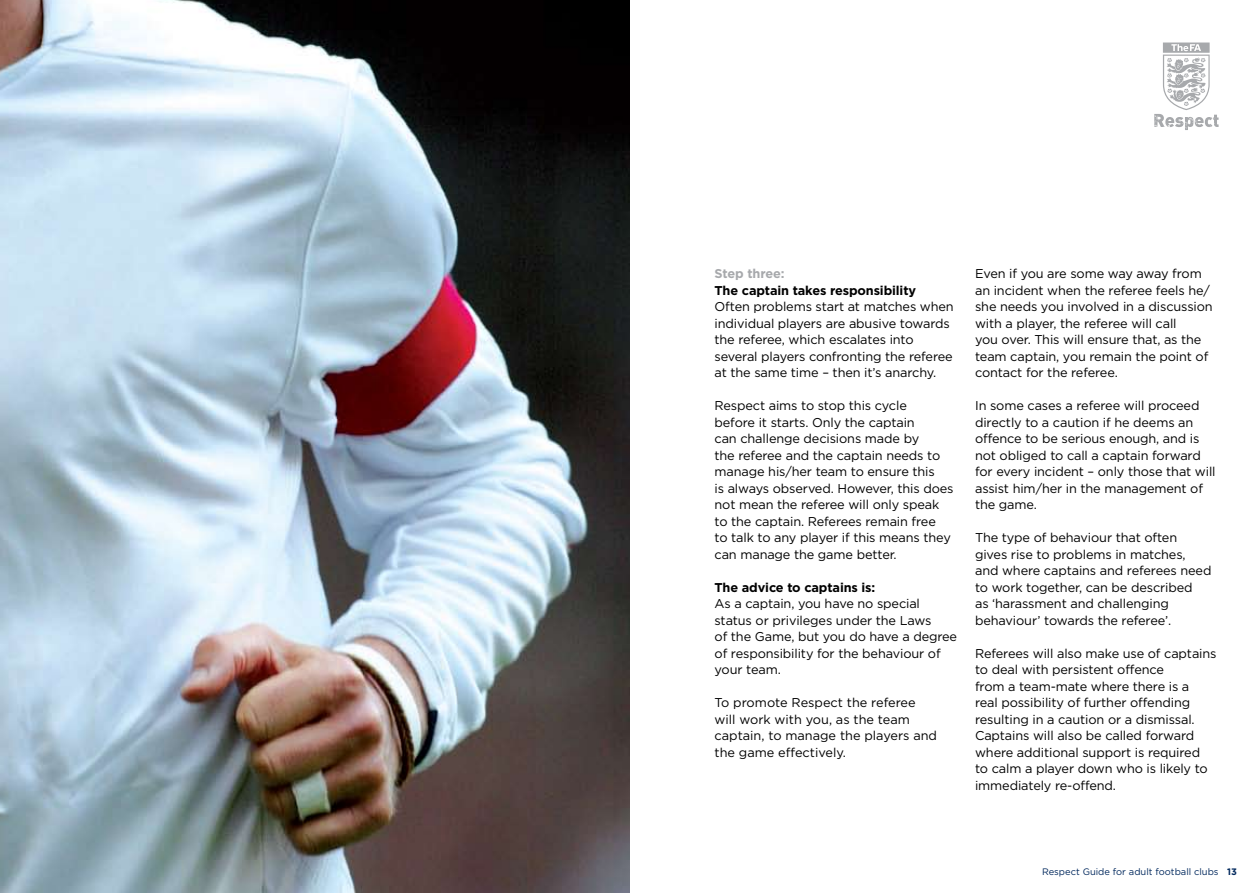
<style>
.page{position:relative;width:1259px;height:893px;background:#fff}
.page>*{position:absolute;margin:0;border:0;box-sizing:border-box;transform-origin:0 0}
.t1{font:12.75px/16.5px "Gotham";letter-spacing:-.01em;color:#000}
.t2{font:700 12.75px "Gotham";letter-spacing:-.01em;color:#000}
.t3{font:700 12.75px "Gotham";letter-spacing:-.01em;color:#a7a9ac}
.t4{font:9.3px "Gotham";color:#00285d}
.s1{font-weight:700}
</style>
<div class="page">
<svg style="left:1154px;top:43px;width:64px;height:87px"></svg>
<img style="left:0;top:0;width:630px;height:893px">
<p class="t3" style="left:714px;top:266px;width:71px">Step three:</p>
<p class="t2" style="left:714px;top:282px;width:203px">The captain takes responsibility</p>
<p class="t1" style="left:714px;top:298px;width:241px">Often problems start at matches when individual players are abusive towards the referee, which escalates into several players confronting the referee at the same time – then it’s anarchy.</p>
<p class="t1" style="left:714px;top:397px;width:240px">Respect aims to stop this cycle<br>before it starts. Only the captain<br>can challenge decisions made by<br>the referee and the captain needs to manage his/her team to ensure this<br>is always observed. However, this does not mean the referee will only speak to the captain. Referees remain free<br>to talk to any player if this means they can manage the game better.</p>
<p class="t2" style="left:714px;top:579px;width:162px">The advice to captains is:</p>
<p class="t1" style="left:714px;top:595px;width:244px">As a captain, you have no special status or privileges under the Laws<br>of the Game, but you do have a degree of responsibility for the behaviour of your team.</p>
<p class="t1" style="left:714px;top:694px;width:224px">To promote Respect the referee will work with you, as the team captain, to manage the players and the game effectively.</p>
<p class="t1" style="left:975px;top:265px;width:239px">Even if you are some way away from an incident when the referee feels he/ she needs you involved in a discussion with a player, the referee will call<br>you over. This will ensure that, as the team captain, you remain the point of contact for the referee.</p>
<p class="t1" style="left:975px;top:397px;width:242px">In some cases a referee will proceed directly to a caution if he deems an offence to be serious enough, and is not obliged to call a captain forward for every incident – only those that will assist him/her in the management of the game.</p>
<p class="t1" style="left:975px;top:529px;width:238px">The type of behaviour that often gives rise to problems in matches, and where captains and referees need to work together, can be described<br>as ‘harassment and challenging behaviour’ towards the referee’.</p>
<p class="t1" style="left:975px;top:645px;width:243px">Referees will also make use of captains to deal with persistent offence<br>from a team-mate where there is a<br>real possibility of further offending resulting in a caution or a dismissal.<br>Captains will also be called forward where additional support is required<br>to calm a player down who is likely to immediately re-offend.</p>
<p class="t4" style="left:1042px;top:866px;width:196px">Respect Guide for adult football clubs <span class="s1">13</span></p>
</div>
